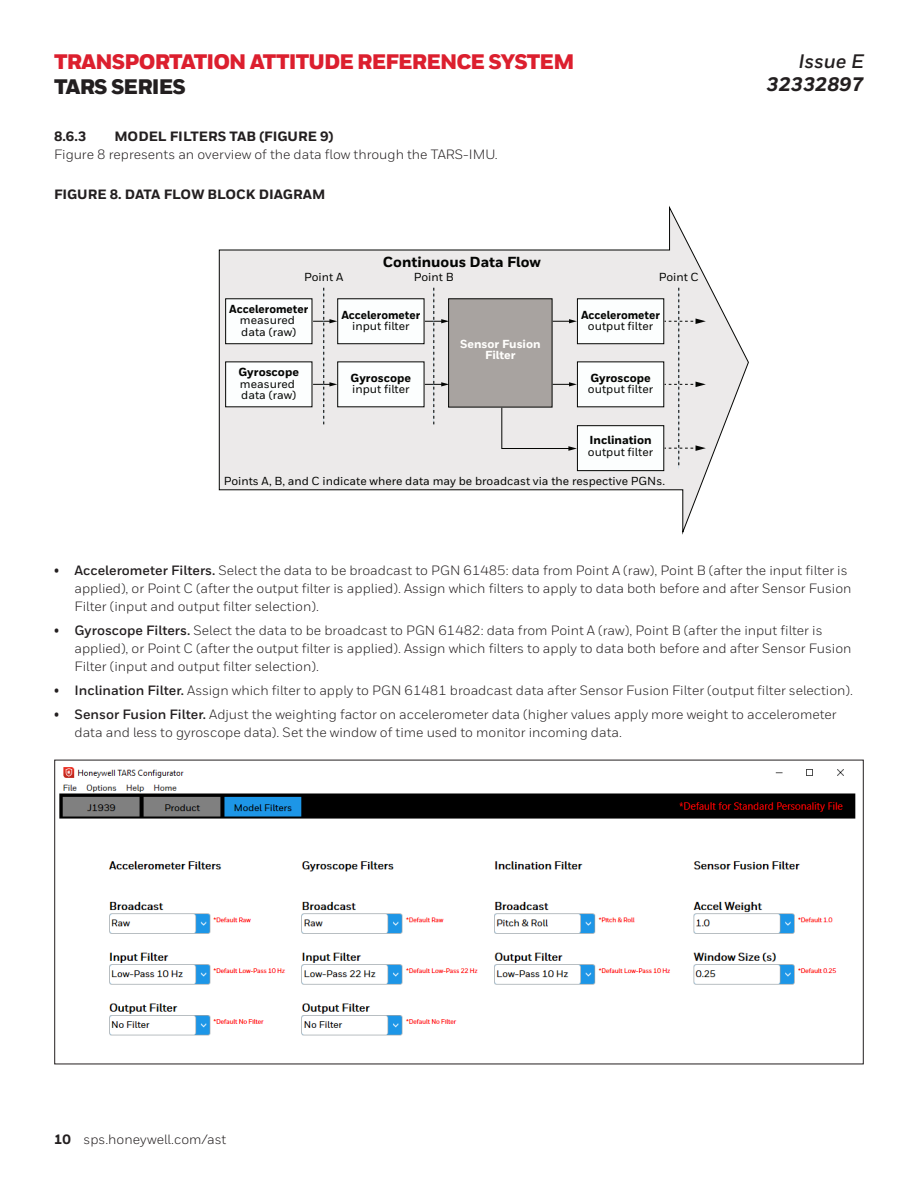
<style>
.page{position:relative;width:918px;height:1188px;background:#fff}
.page>*{position:absolute;margin:0;border:0;box-sizing:border-box;transform-origin:0 0}
.t1{font:900 21px "Honeywell Sans";letter-spacing:-.04em;color:#dc1f2e}
.t2{font:900 21px "Honeywell Sans";letter-spacing:-.04em;color:#231f20}
.t3{font:italic 800 19.5px "Honeywell Sans";color:#231f20}
.t4{font:italic 700 19.5px "Honeywell Sans";color:#231f20}
.t5{font:800 14.55px "Honeywell Sans";color:#040503}
.t6{font:13.5px/18px "Honeywell Sans";color:#231f20}
.heading_2{font:800 13.5px "Honeywell Sans";color:#231f20}
.Body_Copy{font:800 13.5px "Honeywell Sans";color:#231f20}
.t7{font:500 11.7px/11.7px "Honeywell Sans";color:#040503}
.t8{font:800 11.7px/11.7px "Honeywell Sans";color:#040503;text-align:center;scale:.95 1}
.t9{font:800 11.7px/11.7px "Honeywell Sans";color:#fffefc;text-align:center}
.s1{font-weight:800}
.s2{font-weight:500}
.s3{font-weight:700}
</style>
<div class="page">
<svg style="left:219px;top:206px;width:530px;height:329px"></svg>
<div style="left:225px;top:298px;width:87px;height:46px;background:#fcfefe;border:1px solid #040503"></div>
<div style="left:225px;top:362px;width:87px;height:45px;background:#fcfefe"></div>
<div style="left:448px;top:298px;width:104px;height:109px;background:#a8a3a0"></div>
<svg style="left:553px;top:319px;width:24px;height:4px"></svg>
<svg style="left:553px;top:382px;width:24px;height:4px"></svg>
<div style="left:577px;top:362px;width:87px;height:45px;background:#fcfefe"></div>
<div style="left:577px;top:298px;width:87px;height:46px;background:#fcfefe;border:1px solid #040503"></div>
<div style="left:577px;top:425px;width:87px;height:46px;background:#fcfefe;border:1px solid #040503"></div>
<svg style="left:501px;top:407px;width:76px;height:44px;background:#e0dede"></svg>
<svg style="left:312px;top:288px;width:137px;height:136px"></svg>
<svg style="left:665px;top:288px;width:41px;height:180px;background:#e4e2e2"></svg>
<img style="left:59px;top:767px;width:797px;height:269px">
<h1 class="t1" style="left:54px;top:48px;width:522px">TRANSPORTATION ATTITUDE REFERENCE SYSTEM</h1>
<h1 class="t2" style="left:54px;top:74px;width:134px">TARS SERIES</h1>
<p class="heading_2" style="left:54px;top:128px;width:34px">8.6.3</p>
<p class="heading_2" style="left:114px;top:128px;width:221px">MODEL FILTERS TAB (FIGURE 9)</p>
<p class="t6" style="left:54px;top:145px;width:445px">Figure 8 represents an overview of the data flow through the TARS-IMU.</p>
<p class="Body_Copy" style="left:54px;top:186px;width:273px">FIGURE 8. DATA FLOW BLOCK DIAGRAM</p>
<p class="t5" style="left:383px;top:253px;width:159px">Continuous Data Flow</p>
<p class="t7" style="left:304px;top:272px;width:41px">Point A</p>
<p class="t7" style="left:414px;top:272px;width:41px">Point B</p>
<p class="t7" style="left:659px;top:272px;width:42px">Point C</p>
<p class="t7" style="left:229px;top:303px;width:81px;text-align:center"><span class="s1">Accelerometer </span>measured data (raw)</p>
<p class="t7" style="left:239px;top:366px;width:62px"><span class="s1">Gyroscope </span>measured data (raw)</p>
<p class="t8" style="left:341px;top:309px;width:85px">Accelerometer <span class="s2">input filter</span></p>
<p class="t7" style="left:351px;top:372px;width:62px"><span class="s1">Gyroscope </span>input filter</p>
<p class="t9" style="left:460px;top:338px;width:82px">Sensor Fusion<br>Filter</p>
<p class="t8" style="left:581px;top:309px;width:85px">Accelerometer <span class="s2">output filter</span></p>
<p class="t7" style="left:588px;top:372px;width:67px"><span class="s1">Gyroscope </span>output filter</p>
<p class="t7" style="left:588px;top:435px;width:67px"><span class="s1">Inclination </span>output filter</p>
<p class="t7" style="left:224px;top:475px;width:443px">Points A, B, and C indicate where data may be broadcast via the respective PGNs.</p>
<h2 class="t4" style="left:798px;top:49px;width:67px">Issue E</h2>
<h2 class="t3" style="left:766px;top:72px;width:99px">32332897</h2>
<p class="t6" style="left:75px;top:561px;width:778px;text-indent:-21px"><span class="s3">• Accelerometer Filters.</span> Select the data to be broadcast to PGN 61485: data from Point A (raw), Point B (after the input filter is applied), or Point C (after the output filter is applied). Assign which filters to apply to data both before and after Sensor Fusion<br>Filter (input and output filter selection).</p>
<p class="t6" style="left:75px;top:621px;width:778px;text-indent:-21px"><span class="s3">• Gyroscope Filters.</span> Select the data to be broadcast to PGN 61482: data from Point A (raw), Point B (after the input filter is applied), or Point C (after the output filter is applied). Assign which filters to apply to data both before and after Sensor Fusion<br>Filter (input and output filter selection).</p>
<p class="t6" style="left:54px;top:681px;width:801px"><span class="s3">• Inclination Filter.</span> Assign which filter to apply to PGN 61481 broadcast data after Sensor Fusion Filter (output filter selection).</p>
<p class="t6" style="left:75px;top:705px;width:764px;text-indent:-21px"><span class="s3">• Sensor Fusion Filter.</span> Adjust the weighting factor on accelerometer data (higher values apply more weight to accelerometer data and less to gyroscope data). Set the window of time used to monitor incoming data.</p>
<p class="t6" style="left:54px;top:1131px;width:174px"><span class="s1">10</span> sps.honeywell.com/ast</p>
</div>
